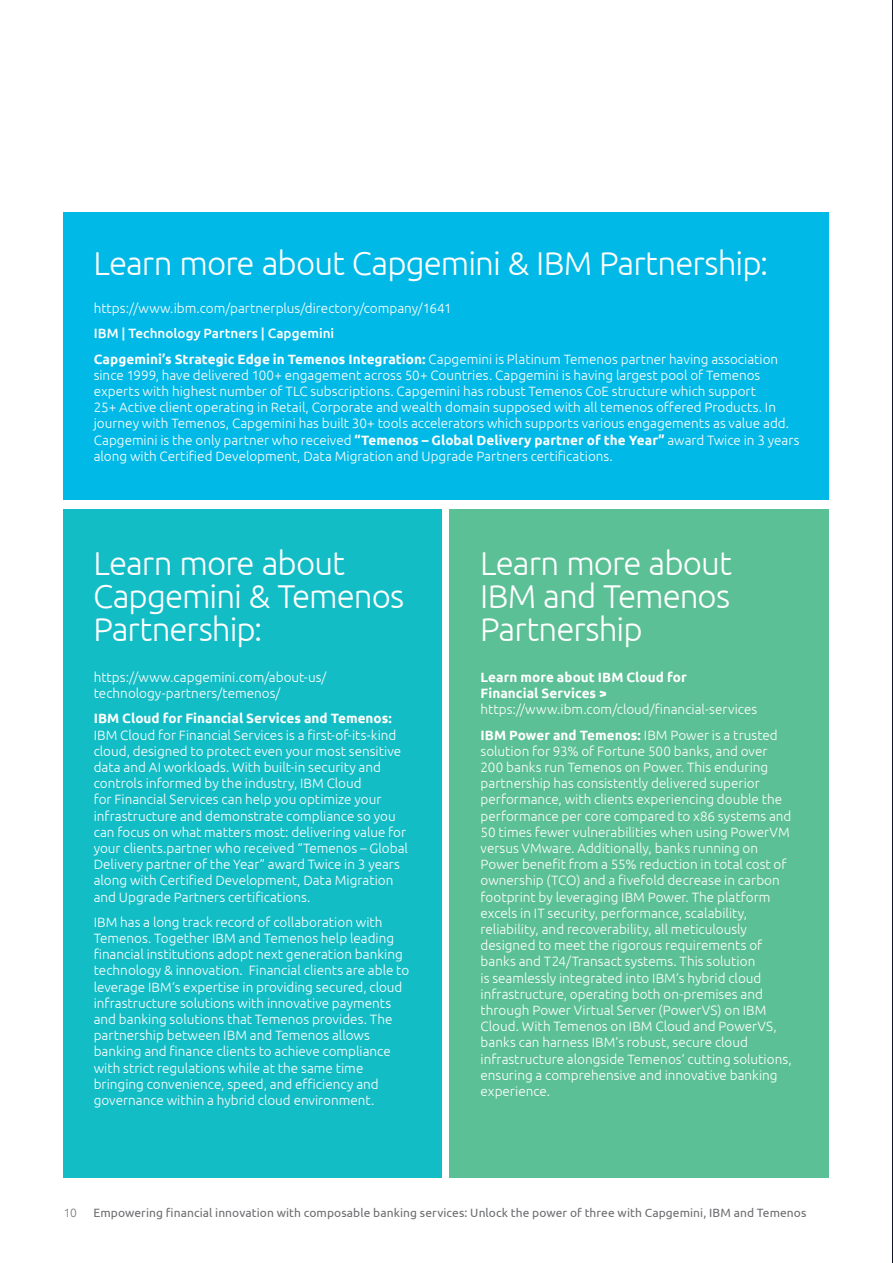
<style>
.page{position:relative;width:893px;height:1263px;background:#fff}
.page>*{position:absolute;margin:0;border:0;box-sizing:border-box;transform-origin:0 0}
.H1-style_1{font:300 33px/33px "Ubuntu";letter-spacing:-.03em;color:#fff}
.text{font:300 13.5px/16.2px "Ubuntu";color:#fff}
.text-2{font:500 13.5px "Ubuntu";color:#fff}
.t1{font:12px "Ubuntu";letter-spacing:.005em;color:#6c6d70}
.t2{font:300 12px "Ubuntu";color:#76787b}
.s1{font-weight:700}
</style>
<div class="page">
<div style="left:64px;top:213px;width:765px;height:287px;background:#00b9e7"></div>
<div style="left:64px;top:509px;width:378px;height:669px;background:#13bdc6"></div>
<div style="left:449px;top:509px;width:380px;height:669px;background:#5bc095"></div>
<hr style="left:892px;top:0;width:1px;height:1263px;background:#121423">
<p class="H1-style_1" style="left:93px;top:246px;width:676px">Learn more about Capgemini &amp; IBM Partnership:</p>
<p class="text" style="left:94px;top:300px;width:360px">https://www.ibm.com/partnerplus/directory/company/1641</p>
<p class="text-2" style="left:94px;top:325px;width:242px">IBM | Technology Partners | Capgemini</p>
<p class="text" style="left:94px;top:350px;width:707px"><span class="s1">Capgemini’s Strategic Edge in Temenos Integration:</span> Capgemini is Platinum Temenos partner having association since 1999, have delivered 100+ engagement across 50+ Countries. Capgemini is having largest pool of Temenos experts with highest number of TLC subscriptions. Capgemini has robust Temenos CoE structure which support<br>25+ Active client operating in Retail, Corporate and wealth domain supposed with all temenos offered Products. In journey with Temenos, Capgemini has built 30+ tools accelerators which supports various engagements as value add.<br>Capgemini is the only partner who received <span class="s1">“Temenos – Global Delivery partner of the Year”</span> award Twice in 3 years along with Certified Development, Data Migration and Upgrade Partners certifications.</p>
<p class="H1-style_1" style="left:93px;top:546px;width:313px">Learn more about<br>Capgemini &amp; Temenos<br>Partnership:</p>
<p class="H1-style_1" style="left:480px;top:546px;width:253px;text-align:justify">Learn more about IBM and Temenos Partnership</p>
<p class="text" style="left:94px;top:669px;width:234px">https://www.capgemini.com/about-us/ technology-partners/temenos/</p>
<p class="text" style="left:94px;top:710px;width:316px"><span class="s1">IBM Cloud for Financial Services and Temenos:<br></span>IBM Cloud for Financial Services is a first-of-its-kind cloud, designed to protect even your most sensitive data and AI workloads. With built-in security and controls informed by the industry, IBM Cloud<br>for Financial Services can help you optimize your infrastructure and demonstrate compliance so you can focus on what matters most: delivering value for your clients.partner who received “Temenos – Global Delivery partner of the Year” award Twice in 3 years along with Certified Development, Data Migration and Upgrade Partners certifications.</p>
<p class="text" style="left:94px;top:914px;width:317px">IBM has a long track record of collaboration with Temenos. Together IBM and Temenos help leading financial institutions adopt next generation banking technology &amp; innovation. Financial clients are able to leverage IBM’s expertise in providing secured, cloud infrastructure solutions with innovative payments and banking solutions that Temenos provides. The partnership between IBM and Temenos allows banking and finance clients to achieve compliance with strict regulations while at the same time bringing convenience, speed, and efficiency and governance within a hybrid cloud environment.</p>
<p class="text" style="left:481px;top:669px;width:278px"><span class="s1">Learn more about IBM Cloud for<br>Financial Services &gt; </span>https://www.ibm.com/cloud/financial-services</p>
<p class="text" style="left:481px;top:726px;width:313px"><span class="s1">IBM Power and Temenos:</span> IBM Power is a trusted solution for 93% of Fortune 500 banks, and over 200 banks run Temenos on Power. This enduring partnership has consistently delivered superior performance, with clients experiencing double the performance per core compared to x86 systems and 50 times fewer vulnerabilities when using PowerVM versus VMware. Additionally, banks running on Power benefit from a 55% reduction in total cost of ownership (TCO) and a fivefold decrease in carbon footprint by leveraging IBM Power. The platform excels in IT security, performance, scalability, reliability, and recoverability, all meticulously designed to meet the rigorous requirements of banks and T24/Transact systems. This solution<br>is seamlessly integrated into IBM’s hybrid cloud infrastructure, operating both on-premises and through Power Virtual Server (PowerVS) on IBM Cloud. With Temenos on IBM Cloud and PowerVS, banks can harness IBM’s robust, secure cloud infrastructure alongside Temenos’ cutting solutions, ensuring a comprehensive and innovative banking experience.</p>
<p class="t2" style="left:64px;top:1205px;width:15px">10</p>
<p class="t1" style="left:94px;top:1205px;width:714px">Empowering financial innovation with composable banking services: Unlock the power of three with Capgemini, IBM and Temenos</p>
</div>
